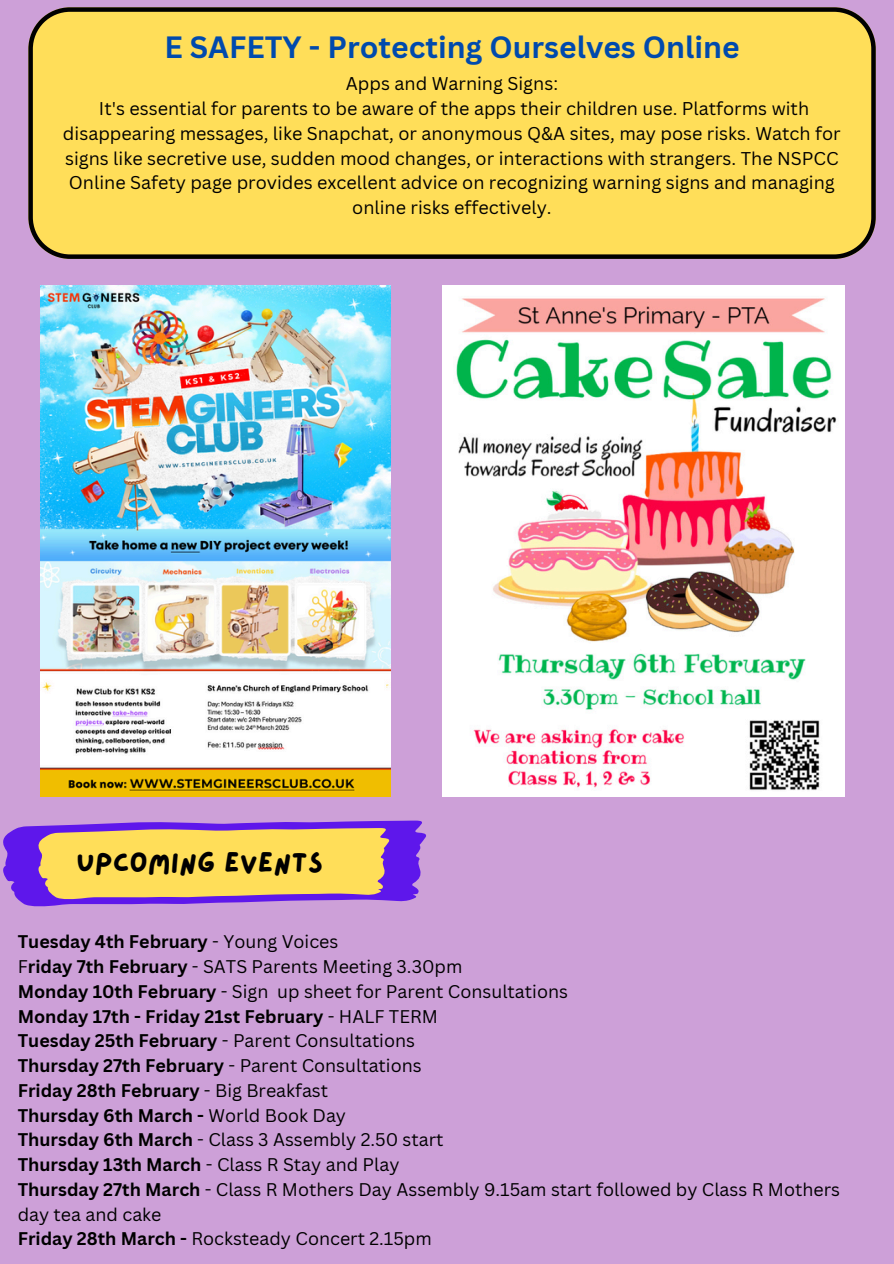
<style>
.page{position:relative;width:894px;height:1264px;background:#fff}
.page>*{position:absolute;margin:0;border:0;box-sizing:border-box;transform-origin:0 0}
.t1{font:700 30px "Canva Sans";color:#004aad}
.t2{font:28.5px "Lazydog";color:#000}
.t3{font:18px/24.8px "Canva Sans";color:#000;text-align:center}
.t4{font:17.85px/24.8px "Canva Sans";color:#000}
.t5{font:700 17.85px "Canva Sans";color:#000}
.s1{font-weight:400}
.s2{font-weight:700}
</style>
<div class="page">
<div style="left:0;top:0;width:893px;height:1263px;background:#cda0d8"></div>
<svg style="left:3px;top:820px;width:423px;height:87px;background:#cca08f"></svg>
<div style="left:28px;top:7px;width:847px;height:252px;background:#ffde59"></div>
<img style="left:443px;top:286px;width:401px;height:511px">
<img style="left:40px;top:286px;width:350px;height:511px">
<p class="t1" style="left:164px;top:26px;width:576px">E SAFETY - Protecting Ourselves Online</p>
<p class="t3" style="left:346px;top:71px;width:214px">Apps and Warning Signs:</p>
<p class="t3" style="left:63px;top:96px;width:779px">It's essential for parents to be aware of the apps their children use. Platforms with disappearing messages, like Snapchat, or anonymous Q&amp;A sites, may pose risks. Watch for signs like secretive use, sudden mood changes, or interactions with strangers. The NSPCC Online Safety page provides excellent advice on recognizing warning signs and managing online risks effectively.</p>
<p class="t2" style="left:76px;top:848px;width:248px">UPCOMING EVENTS</p>
<h1 class="t5" style="left:18px;top:929px;width:322px">Tuesday 4th February <span class="s1">- Young Voices</span></h1>
<p class="t4" style="left:18px;top:953px;width:446px">F<span class="s2">riday 7th February</span> - SATS Parents Meeting 3.30pm</p>
<p class="t4" style="left:18px;top:978px;width:551px"><span class="s2">Monday 10th February</span> - Sign up sheet for Parent Consultations</p>
<p class="t5" style="left:18px;top:1003px;width:422px">Monday 17th - Friday 21st February <span class="s1">- HALF TERM</span></p>
<p class="t4" style="left:18px;top:1027px;width:399px"><span class="s2">Tuesday 25th February</span> - Parent Consultations</p>
<p class="t5" style="left:18px;top:1052px;width:405px">Thursday 27th February <span class="s1">- Parent Consultations</span></p>
<p class="t5" style="left:18px;top:1077px;width:312px">Friday 28th February <span class="s1">- Big Breakfast</span></p>
<p class="t5" style="left:18px;top:1102px;width:330px">Thursday 6th March - <span class="s1">World Book Day</span></p>
<p class="t4" style="left:18px;top:1126px;width:427px"><span class="s2">Thursday 6th March</span> - Class 3 Assembly 2.50 start</p>
<p class="t4" style="left:18px;top:1151px;width:383px"><span class="s2">Thursday 13th March</span> - Class R Stay and Play</p>
<p class="t4" style="left:18px;top:1176px;width:823px"><span class="s2">Thursday 27th March</span> - Class R Mothers Day Assembly 9.15am start followed by Class R Mothers day tea and cake</p>
<p class="t4" style="left:18px;top:1225px;width:415px"><span class="s2">Friday 28th March -</span> Rocksteady Concert 2.15pm</p>
</div>
